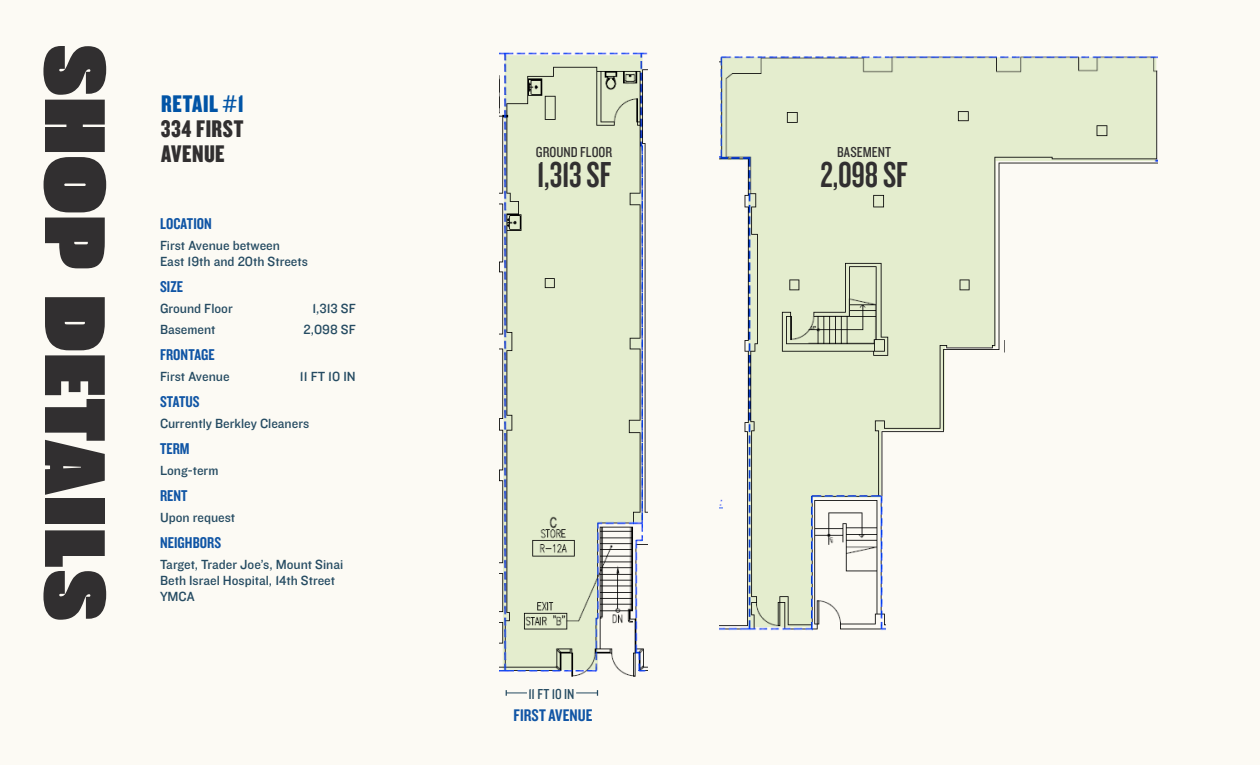
<style>
.page{position:relative;width:1260px;height:765px;background:#fcfaf4}
.page>*{position:absolute;margin:0;border:0;box-sizing:border-box;transform-origin:0 0}
.t1{font:90px "Extenda 80 Peta";letter-spacing:.03em;color:#312f30}
.t2{font:37.5px "Knockout HTF48 Featherweight";letter-spacing:-.01em;color:#312f30}
.t3{font:25px/25px "Knockout HTF69 Full Liteweight";letter-spacing:.02em;color:#312f30;text-align:justify}
.t4{font:17.5px "Knockout HTF49 Liteweight";color:#1055a5}
.sub_heads{font:16.25px "Knockout HTF49 Liteweight";letter-spacing:.005em;color:#1055a5}
.t5{font:15px "Knockout HTF29 Junior Liteweight";letter-spacing:.005em;color:#312f30}
.t6{font:15px "Knockout HTF29 Junior Liteweight";letter-spacing:-.01em;color:#254b62}
.body{font:13.75px/16.2px "Knockout HTF31 Junior Middlewt";color:#254b62}
.s1{color:#0154a6}
</style>
<div class="page">
<img style="left:499px;top:52px;width:148px;height:625px">
<svg style="left:506px;top:690px;width:21px;height:6px"></svg>
<svg style="left:576px;top:690px;width:22px;height:6px"></svg>
<svg style="left:503px;top:55px;width:140px;height:615px;background:#dae2c8"></svg>
<svg style="left:720px;top:57px;width:436px;height:570px;fill:#e4edce"></svg>
<p class="t1" style="left:139px;top:45px;width:577px;rotate:90deg">SHOP DETAILS</p>
<p class="t3" style="left:161px;top:92px;width:85px"><span class="s1">RETAIL #1<br></span>334 FIRST AVENUE</p>
<p class="sub_heads" style="left:160px;top:215px;width:53px">LOCATION</p>
<p class="body" style="left:160px;top:238px;width:150px">First Avenue between<br>East 19th and 20th Streets</p>
<p class="sub_heads" style="left:160px;top:279px;width:25px">SIZE</p>
<p class="body" style="left:160px;top:301px;width:74px">Ground Floor</p>
<p class="body" style="left:312px;top:301px;width:45px">1,313 SF</p>
<p class="body" style="left:160px;top:322px;width:57px">Basement</p>
<p class="body" style="left:304px;top:322px;width:54px">2,098 SF</p>
<p class="sub_heads" style="left:160px;top:346px;width:56px">FRONTAGE</p>
<p class="body" style="left:160px;top:369px;width:71px">First Avenue</p>
<p class="body" style="left:300px;top:369px;width:57px">11 FT 10 IN</p>
<p class="sub_heads" style="left:160px;top:393px;width:41px">STATUS</p>
<p class="body" style="left:160px;top:416px;width:151px">Currently Berkley Cleaners</p>
<p class="sub_heads" style="left:160px;top:440px;width:31px">TERM</p>
<p class="body" style="left:160px;top:463px;width:60px">Long-term</p>
<p class="sub_heads" style="left:160px;top:487px;width:29px">RENT</p>
<p class="body" style="left:160px;top:510px;width:77px">Upon request</p>
<p class="sub_heads" style="left:160px;top:534px;width:63px">NEIGHBORS</p>
<p class="body" style="left:160px;top:557px;width:185px">Target, Trader Joe’s, Mount Sinai<br>Beth Israel Hospital, 14th Street<br>YMCA</p>
<p class="t5" style="left:536px;top:145px;width:78px">GROUND FLOOR</p>
<p class="t2" style="left:537px;top:156px;width:76px">1,313 SF</p>
<p class="t6" style="left:528px;top:686px;width:48px">11 FT 10 IN</p>
<p class="t4" style="left:514px;top:706px;width:80px">FIRST AVENUE</p>
<p class="t5" style="left:837px;top:145px;width:56px">BASEMENT</p>
<p class="t2" style="left:820px;top:156px;width:89px">2,098 SF</p>
</div>
